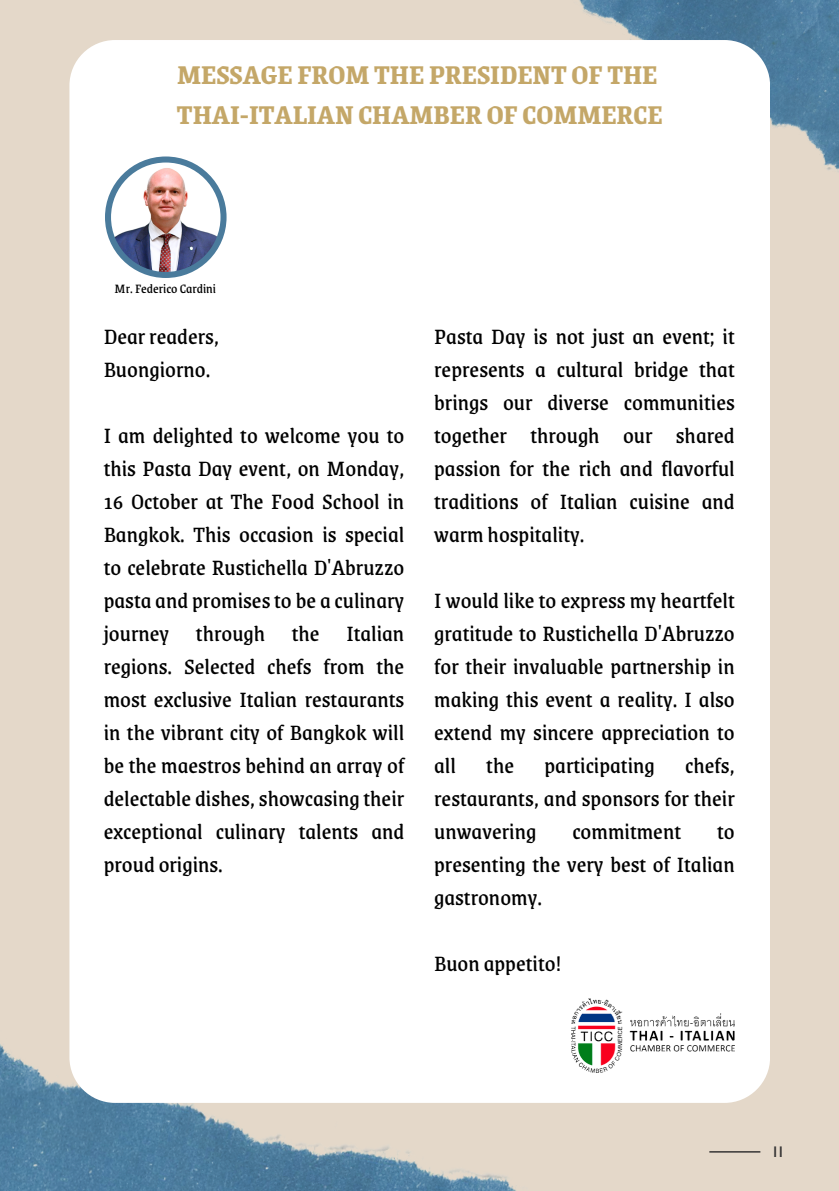
<style>
.page{position:relative;width:839px;height:1191px;background:#fff}
.page>*{position:absolute;margin:0;border:0;box-sizing:border-box;transform-origin:0 0}
.t1{font:700 29px "Grenze";color:#c4a768}
.t2{font:24px/33px "Grenze";color:#000;text-align:justify}
.t3{font:14px "Grenze";color:#000}
.t4{font:500 14px "Now";color:#363535}
</style>
<div class="page">
<div style="left:0;top:0;width:838px;height:1191px;background:#e4d8c9"></div>
<img style="left:0;top:1044px;width:516px;height:147px">
<img style="left:579px;top:0;width:259px;height:170px">
<div style="left:69px;top:40px;width:701px;height:1063px;background:#fff;border-radius:46px"></div>
<hr style="left:709px;top:1151px;width:51px;height:2px;background:#363535">
<img style="left:105px;top:156px;width:121px;height:122px">
<img style="left:571px;top:999px;width:163px;height:73px">
<p class="t1" style="left:177px;top:52px;width:481px">MESSAGE FROM THE PRESIDENT OF THE</p>
<p class="t1" style="left:177px;top:92px;width:487px">THAI-ITALIAN CHAMBER OF COMMERCE</p>
<p class="t3" style="left:115px;top:278px;width:103px">Mr. Federico Cardini</p>
<p class="t2" style="left:104px;top:319px;width:117px">Dear readers,</p>
<p class="t2" style="left:104px;top:352px;width:108px">Buongiorno.</p>
<p class="t2" style="left:104px;top:418px;width:302px">I am delighted to welcome you to this Pasta Day event, on Monday, 16 October at The Food School in Bangkok. This occasion is special to celebrate Rustichella D'Abruzzo pasta and promises to be a culinary journey through the Italian regions. Selected chefs from the most exclusive Italian restaurants in the vibrant city of Bangkok will be the maestros behind an array of delectable dishes, showcasing their exceptional culinary talents and proud origins.</p>
<p class="t2" style="left:434px;top:319px;width:302px">Pasta Day is not just an event; it represents a cultural bridge that brings our diverse communities together through our shared passion for the rich and flavorful traditions of Italian cuisine and warm hospitality.</p>
<p class="t2" style="left:434px;top:583px;width:302px">I would like to express my heartfelt gratitude to Rustichella D'Abruzzo for their invaluable partnership in making this event a reality. I also extend my sincere appreciation to all</p>
<p class="t2" style="left:434px;top:748px;width:302px;text-indent:251px">chefs, restaurants, and sponsors for their unwavering</p>
<p class="t2" style="left:486px;top:748px;width:29px">the</p>
<p class="t2" style="left:544px;top:748px;width:112px">participating</p>
<p class="t2" style="left:572px;top:814px;width:110px">commitment</p>
<p class="t2" style="left:434px;top:814px;width:302px;text-indent:283px">to presenting the very best of Italian gastronomy.</p>
<p class="t2" style="left:434px;top:946px;width:129px">Buon appetito!</p>
<p class="t4" style="left:773px;top:1144px;width:11px">II</p>
</div>
